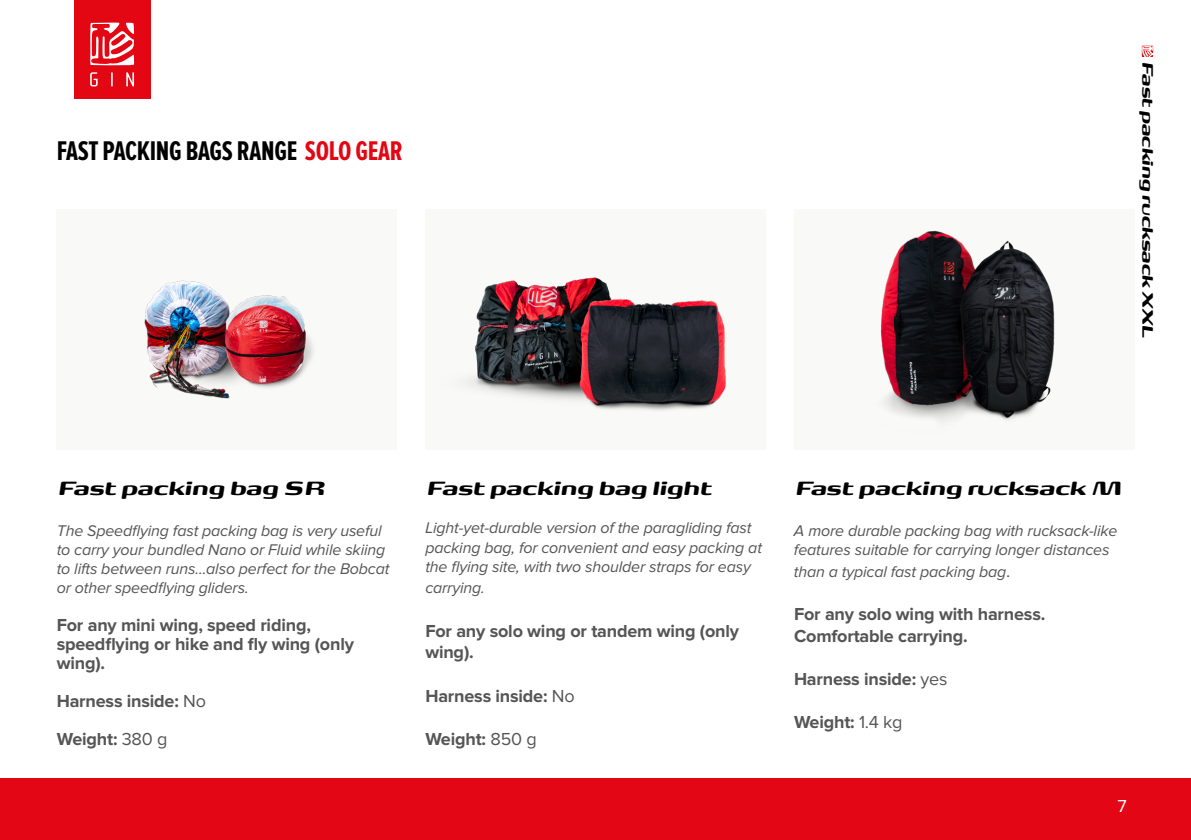
<style>
.page{position:relative;width:1191px;height:840px;background:#fff}
.page>*{position:absolute;margin:0;border:0;box-sizing:border-box;transform-origin:0 0}
.t1{font:700 28px "Proxima Nova Ex Cn";letter-spacing:-.01em;color:#020203}
.t2{font:italic 900 24px "FP Head Pro";letter-spacing:-.03em;color:#000}
.t3{font:italic 900 19px "FP Head Pro";letter-spacing:-.04em;color:#000}
.t4{font:700 18px/19px "Proxima Nova";letter-spacing:-.01em;color:#565555}
.t5{font:18px "Proxima Nova";color:#fff}
.t6{font:italic 16px/19px "Proxima Nova";letter-spacing:-.01em;color:#565555}
.s1{color:#e30613}
.s2{font-weight:400}
.s3{font-style:normal;font-size:18px}
</style>
<div class="page">
<div style="left:0;top:777px;width:1191px;height:62px;background:#e30614"></div>
<svg style="left:1141px;top:46px;width:12px;height:11px"></svg>
<div style="left:74px;top:0;width:76px;height:98px;background:#e30613"></div>
<svg style="left:90px;top:72px;width:44px;height:15px"></svg>
<svg style="left:90px;top:22px;width:44px;height:44px"></svg>
<div style="left:57px;top:209px;width:340px;height:240px;background:#f9f9f8"></div>
<img style="left:144px;top:280px;width:169px;height:119px">
<div style="left:425px;top:209px;width:340px;height:240px;background:#f9f9f8"></div>
<img style="left:468px;top:277px;width:258px;height:134px">
<div style="left:794px;top:209px;width:340px;height:240px;background:#f9f9f8"></div>
<img style="left:881px;top:230px;width:174px;height:191px">
<h1 class="t1" style="left:57px;top:135px;width:347px">FAST PACKING BAGS RANGE <span class="s1">SOLO GEAR</span></h1>
<p class="t3" style="left:1162px;top:61px;width:278px;rotate:90deg">Fast packing rucksack XXL</p>
<h2 class="t2" style="left:57px;top:470px;width:270px">Fast packing bag SR</h2>
<p class="t6" style="left:57px;top:521px;width:334px">The Speedflying fast packing bag is very useful to carry your bundled Nano or Fluid while skiing to lifts between runs…also perfect for the Bobcat or other speedflying gliders.</p>
<p class="t4" style="left:57px;top:615px;width:299px">For any mini wing, speed riding, speedflying or hike and fly wing (only wing).</p>
<p class="t4" style="left:57px;top:682px;width:151px;line-height:38px">Harness inside: <span class="s2">No<br></span>Weight: <span class="s2">380 g</span></p>
<h2 class="t2" style="left:426px;top:470px;width:287px">Fast packing bag light</h2>
<p class="t6" style="left:425px;top:519px;width:338px">Light-yet-durable version of the paragliding fast packing bag, for convenient and easy packing at the flying site, with two shoulder straps for easy</p>
<p class="t6" style="left:425px;top:579px;width:61px">carrying.</p>
<p class="t4" style="left:425px;top:620px;width:315px;line-height:21.6px">For any solo wing or tandem wing (only wing).</p>
<p class="t4" style="left:425px;top:686px;width:151px">Harness inside: <span class="s2">No</span></p>
<p class="t4" style="left:425px;top:729px;width:113px">Weight: <span class="s2">850 g</span></p>
<h2 class="t2" style="left:794px;top:470px;width:329px">Fast packing rucksack M</h2>
<p class="t6" style="left:794px;top:521px;width:325px">A more durable packing bag with rucksack-like features suitable for carrying longer distances</p>
<p class="t6" style="left:794px;top:562px;width:218px">than a typical fast packing bag<span class="s3">.</span></p>
<p class="t4" style="left:794px;top:603px;width:253px;line-height:21.6px">For any solo wing with harness.<br>Comfortable carrying.</p>
<p class="t4" style="left:794px;top:669px;width:155px">Harness inside: <span class="s2">yes</span></p>
<p class="t4" style="left:794px;top:712px;width:110px">Weight: <span class="s2">1.4 kg</span></p>
<p class="t5" style="left:1117px;top:796px;width:11px">7</p>
</div>
